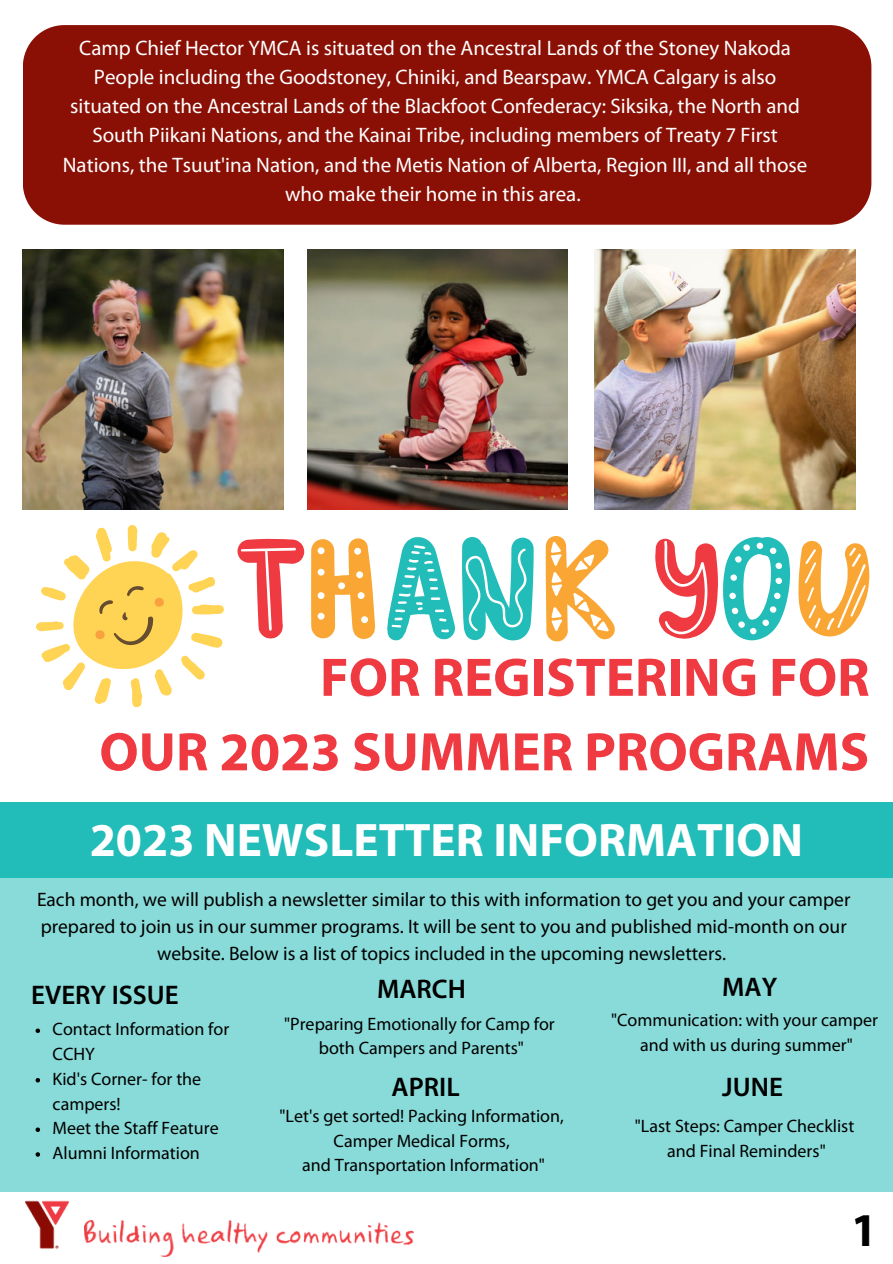
<style>
.page{position:relative;width:893px;height:1264px;background:#fff}
.page>*{position:absolute;margin:0;border:0;box-sizing:border-box;transform-origin:0 0}
.t1{font:700 54.75px/74.6px "Myriad Pro";color:#ef3a42;text-align:right}
.t2{font:700 47.25px "Myriad Pro";color:#fff}
.t3{font:700 47.25px "Myriad Pro";color:#000}
.t4{font:600 27px "Myriad Pro";color:#000}
.t5{font:21px/29.2px "Myriad Pro";color:#fff;text-align:center}
.t6{font:19.5px/27px "Myriad Pro";color:#000;text-align:center}
.t7{font:18px/24.8px "Myriad Pro";color:#000;text-align:center}
</style>
<div class="page">
<div style="left:23px;top:25px;width:848px;height:200px;background:#8a1005"></div>
<svg style="left:36px;top:525px;width:188px;height:183px"></svg>
<svg style="left:237px;top:538px;width:67px;height:100px"></svg>
<svg style="left:311px;top:538px;width:64px;height:101px"></svg>
<svg style="left:387px;top:537px;width:68px;height:103px"></svg>
<svg style="left:462px;top:537px;width:71px;height:103px"></svg>
<svg style="left:545px;top:536px;width:70px;height:105px"></svg>
<svg style="left:655px;top:537px;width:135px;height:103px"></svg>
<svg style="left:798px;top:541px;width:71px;height:95px"></svg>
<img style="left:85px;top:1220px;width:328px;height:35px">
<img style="left:25px;top:1200px;width:44px;height:49px">
<div style="left:0;top:811px;width:892px;height:380px;background:#88dbd9"></div>
<div style="left:0;top:802px;width:892px;height:75px;background:#22bcb9"></div>
<img style="left:23px;top:249px;width:260px;height:261px">
<svg style="left:36px;top:1028px;width:4px;height:5px"></svg>
<svg style="left:36px;top:1078px;width:4px;height:4px"></svg>
<svg style="left:36px;top:1127px;width:4px;height:4px"></svg>
<svg style="left:36px;top:1152px;width:4px;height:4px"></svg>
<img style="left:594px;top:249px;width:261px;height:261px">
<img style="left:307px;top:249px;width:260px;height:261px">
<p class="t5" style="left:63px;top:35px;width:746px">Camp Chief Hector YMCA is situated on the Ancestral Lands of the Stoney Nakoda People including the Goodstoney, Chiniki, and Bearspaw. YMCA Calgary is also situated on the Ancestral Lands of the Blackfoot Confederacy: Siksika, the North and South Piikani Nations, and the Kainai Tribe, including members of Treaty 7 First Nations, the Tsuut'ina Nation, and the Metis Nation of Alberta, Region III, and all those who make their home in this area.</p>
<h1 class="t1" style="left:99px;top:645px;width:771px">FOR REGISTERING FOR<br>OUR 2023 SUMMER PROGRAMS</h1>
<h2 class="t2" style="left:90px;top:820px;width:714px">2023 NEWSLETTER INFORMATION</h2>
<p class="t6" style="left:37px;top:887px;width:814px">Each month, we will publish a newsletter similar to this with information to get you and your camper prepared to join us in our summer programs. It will be sent to you and published mid-month on our website. Below is a list of topics included in the upcoming newsletters.</p>
<p class="t4" style="left:31px;top:983px;width:149px">EVERY ISSUE</p>
<p class="t7" style="left:53px;top:1018px;width:178px;text-align:left">Contact Information for<br>CCHY<br>Kid's Corner- for the campers!<br>Meet the Staff Feature<br>Alumni Information</p>
<p class="t4" style="left:377px;top:977px;width:90px">MARCH</p>
<p class="t7" style="left:284px;top:1012px;width:272px">"Preparing Emotionally for Camp for both Campers and Parents"</p>
<p class="t4" style="left:391px;top:1075px;width:70px">APRIL</p>
<p class="t7" style="left:279px;top:1104px;width:286px">"Let's get sorted! Packing Information,<br>Camper Medical Forms,<br>and Transportation Information"</p>
<p class="t4" style="left:722px;top:975px;width:56px">MAY</p>
<p class="t7" style="left:611px;top:1009px;width:268px">"Communication: with your camper and with us during summer"</p>
<p class="t4" style="left:722px;top:1075px;width:62px">JUNE</p>
<p class="t7" style="left:634px;top:1115px;width:221px">"Last Steps: Camper Checklist and Final Reminders"</p>
<h2 class="t3" style="left:851px;top:1210px;width:28px">1</h2>
</div>
